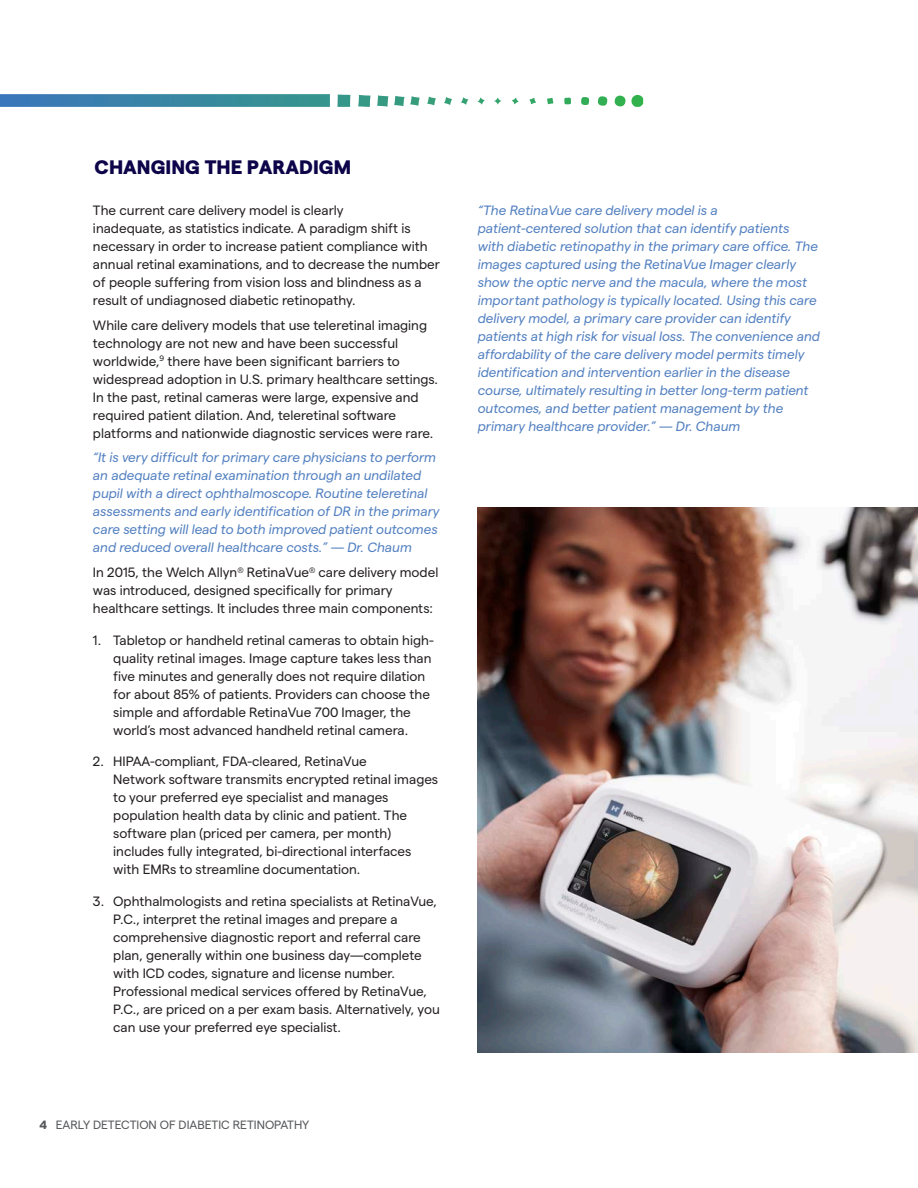
<style>
.page{position:relative;width:918px;height:1188px;background:#fff}
.page>*{position:absolute;margin:0;border:0;box-sizing:border-box;transform-origin:0 0}
.t1{font:800 19.5px "Matter";color:#0d0449}
.t2{font:13.5px/18px "Matter";color:#231f20}
.t3{font:italic 13.5px/18px "Matter";color:#517fc0}
.t4{font:12px "Matter";color:#57585a}
.s1{font-weight:700}
</style>
<div class="page">
<svg style="left:0;top:94px;width:643px;height:13px"></svg>
<img style="left:478px;top:508px;width:440px;height:545px">
<p class="t1" style="left:94px;top:152px;width:258px">CHANGING THE PARADIGM</p>
<p class="t2" style="left:93px;top:200px;width:252px">The current care delivery model is clearly</p>
<p class="t2" style="left:93px;top:218px;width:349px">inadequate, as statistics indicate. A paradigm shift is necessary in order to increase patient compliance with annual retinal examinations, and to decrease the number of people suffering from vision loss and blindness as a result of undiagnosed diabetic retinopathy.</p>
<p class="t2" style="left:93px;top:315px;width:346px">While care delivery models that use teleretinal imaging technology are not new and have been successful worldwide,<sup>9</sup> there have been significant barriers to widespread adoption in U.S. primary healthcare settings.<br>In the past, retinal cameras were large, expensive and required patient dilation. And, teleretinal software platforms and nationwide diagnostic services were rare.</p>
<p class="t3" style="left:93px;top:447px;width:348px">“It is very difficult for primary care physicians to perform an adequate retinal examination through an undilated pupil with a direct ophthalmoscope. Routine teleretinal assessments and early identification of DR in the primary care setting will lead to both improved patient outcomes and reduced overall healthcare costs.” — Dr. Chaum</p>
<p class="t2" style="left:93px;top:562px;width:347px">In 2015, the Welch Allyn<sup>(R)</sup> RetinaVue<sup>(R)</sup> care delivery model was introduced, designed specifically for primary healthcare settings. It includes three main components:</p>
<p class="t2" style="left:113px;top:630px;width:322px;text-indent:-20px">1. Tabletop or handheld retinal cameras to obtain high&shy;quality retinal images. Image capture takes less than five minutes and generally does not require dilation for about 85% of patients. Providers can choose the simple and affordable RetinaVue 700 Imager, the world’s most advanced handheld retinal camera.</p>
<p class="t2" style="left:113px;top:751px;width:326px;text-indent:-20px">2. HIPAA-compliant, FDA-cleared, RetinaVue<br>Network software transmits encrypted retinal images to your preferred eye specialist and manages population health data by clinic and patient. The software plan (priced per camera, per month) includes fully integrated, bi-directional interfaces with EMRs to streamline documentation.</p>
<p class="t2" style="left:113px;top:891px;width:328px;text-indent:-20px">3. Ophthalmologists and retina specialists at RetinaVue, P.C., interpret the retinal images and prepare a comprehensive diagnostic report and referral care plan, generally within one business day—complete with ICD codes, signature and license number.<br>Professional medical services offered by RetinaVue, P.C., are priced on a per exam basis. Alternatively, you can use your preferred eye specialist.</p>
<p class="t4" style="left:39px;top:1116px;width:271px"><span class="s1">4</span> EARLY DETECTION OF DIABETIC RETINOPATHY</p>
<p class="t3" style="left:478px;top:200px;width:342px">“The RetinaVue care delivery model is a patient-centered solution that can identify patients with diabetic retinopathy in the primary care office. The images captured using the RetinaVue Imager clearly show the optic nerve and the macula, where the most important pathology is typically located. Using this care delivery model, a primary care provider can identify</p>
<p class="t3" style="left:478px;top:326px;width:344px">patients at high risk for visual loss. The convenience and affordability of the care delivery model permits timely identification and intervention earlier in the disease course, ultimately resulting in better long-term patient outcomes, and better patient management by the primary healthcare provider.” — Dr. Chaum</p>
</div>
